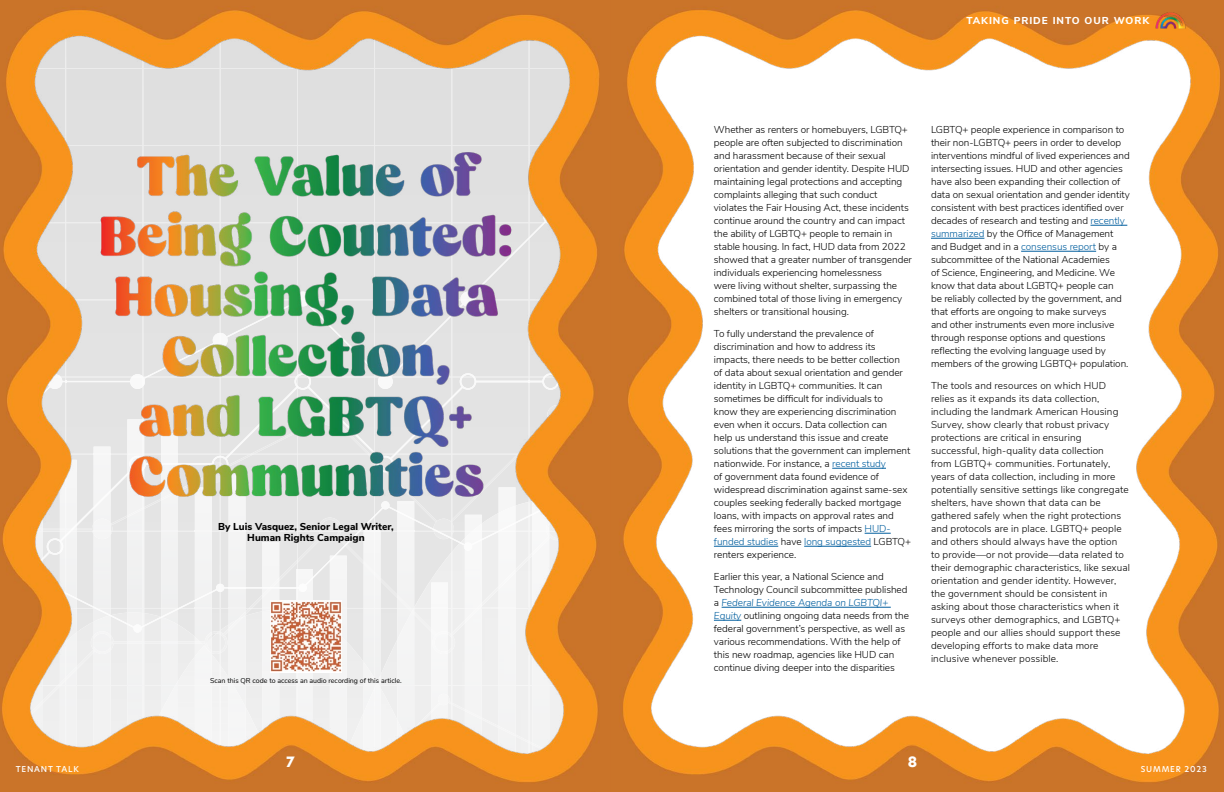
<style>
.page{position:relative;width:1224px;height:792px;background:#fff}
.page>*{position:absolute;margin:0;border:0;box-sizing:border-box;transform-origin:0 0}
.t1{font:800 14px "New Hero";color:#fff}
.t2{font:300 10px/13px "Nunito Sans";letter-spacing:-.005em;color:#000}
.t3{font:800 10px/11px "Nunito Sans";color:#000;text-align:center}
.t4{font:800 10px "Nunito Sans";letter-spacing:.1em;color:#fff}
.t5{font:500 8px "New Hero";letter-spacing:.1em;color:#fff}
.t6{font:7px "Nunito Sans";color:#000}
.s1{color:#005e9e}
.s2{font-style:italic;color:#005e9e}
</style>
<div class="page">
<img style="left:0;top:0;width:1224px;height:792px">
<img style="left:270px;top:600px;width:72px;height:72px">
<hr style="left:832px;top:468px;width:54px;height:1px;background:#005e9e">
<svg style="left:865px;top:533px;width:26px;height:1px"></svg>
<hr style="left:714px;top:546px;width:64px;height:1px;background:#005e9e">
<hr style="left:804px;top:546px;width:67px;height:1px;background:#005e9e">
<hr style="left:722px;top:607px;width:169px;height:1px;background:#005e9e">
<svg style="left:714px;top:620px;width:27px;height:1px"></svg>
<hr style="left:1091px;top:225px;width:36px;height:1px;background:#005e9e">
<hr style="left:931px;top:238px;width:53px;height:1px;background:#005e9e">
<hr style="left:1021px;top:251px;width:75px;height:1px;background:#005e9e">
<img style="left:90px;top:108px;width:432px;height:403px">
<img style="left:1154px;top:12px;width:33px;height:18px">
<p class="t5" style="left:16px;top:763px;width:64px">TENANT TALK</p>
<p class="t3" style="left:218px;top:521px;width:177px">By Luis Vasquez, Senior Legal Writer,<br>Human Rights Campaign</p>
<p class="t6" style="left:210px;top:675px;width:193px">Scan this QR code to access an audio recording of this article.</p>
<h1 class="t1" style="left:286px;top:753px;width:10px">7</h1>
<p class="t4" style="left:966px;top:14px;width:184px">TAKING PRIDE INTO OUR WORK</p>
<p class="t2" style="left:714px;top:123px;width:200px">Whether as renters or homebuyers, LGBTQ+ people are often subjected to discrimination and harassment because of their sexual orientation and gender identity. Despite HUD maintaining legal protections and accepting complaints alleging that such conduct violates the Fair Housing Act, these incidents continue around the country and can impact the ability of LGBTQ+ people to remain in stable housing. In fact, HUD data from 2022 showed that a greater number of transgender individuals experiencing homelessness<br>were living without shelter, surpassing the combined total of those living in emergency shelters or transitional housing.</p>
<p class="t2" style="left:714px;top:327px;width:199px">To fully understand the prevalence of discrimination and how to address its impacts, there needs to be better collection<br>of data about sexual orientation and gender identity in LGBTQ+ communities. It can sometimes be difficult for individuals to<br>know they are experiencing discrimination even when it occurs. Data collection can<br>help us understand this issue and create solutions that the government can implement nationwide. For instance, a <span class="s1">recent study<br></span>of government data found evidence of widespread discrimination against same-sex couples seeking federally backed mortgage loans, with impacts on approval rates and fees mirroring the sorts of impacts <span class="s1">HUD&shy;funded studies</span> have <span class="s1">long suggested</span> LGBTQ+ renters experience.</p>
<p class="t2" style="left:714px;top:570px;width:197px">Earlier this year, a National Science and Technology Council subcommittee published a <span class="s2">Federal Evidence Agenda on LGBTQI+ Equity</span> outlining ongoing data needs from the federal government’s perspective, as well as various recommendations. With the help of this new roadmap, agencies like HUD can continue diving deeper into the disparities</p>
<p class="t2" style="left:931px;top:123px;width:200px">LGBTQ+ people experience in comparison to their non-LGBTQ+ peers in order to develop interventions mindful of lived experiences and intersecting issues. HUD and other agencies have also been expanding their collection of data on sexual orientation and gender identity consistent with best practices identified over decades of research and testing and <span class="s1">recently summarized</span> by the Office of Management and Budget and in a <span class="s1">consensus report</span> by a subcommittee of the National Academies<br>of Science, Engineering, and Medicine. We know that data about LGBTQ+ people can<br>be reliably collected by the government, and that efforts are ongoing to make surveys<br>and other instruments even more inclusive through response options and questions reflecting the evolving language used by members of the growing LGBTQ+ population.</p>
<p class="t2" style="left:931px;top:379px;width:201px">The tools and resources on which HUD relies as it expands its data collection, including the landmark American Housing Survey, show clearly that robust privacy protections are critical in ensuring successful, high-quality data collection<br>from LGBTQ+ communities. Fortunately, years of data collection, including in more potentially sensitive settings like congregate shelters, have shown that data can be gathered safely when the right protections and protocols are in place. LGBTQ+ people and others should always have the option<br>to provide—or not provide—data related to their demographic characteristics, like sexual orientation and gender identity. However, the government should be consistent in asking about those characteristics when it surveys other demographics, and LGBTQ+ people and our allies should support these developing efforts to make data more inclusive whenever possible.</p>
<h1 class="t1" style="left:908px;top:753px;width:11px">8</h1>
<p class="t5" style="left:1141px;top:763px;width:67px">SUMMER 2023</p>
</div>
